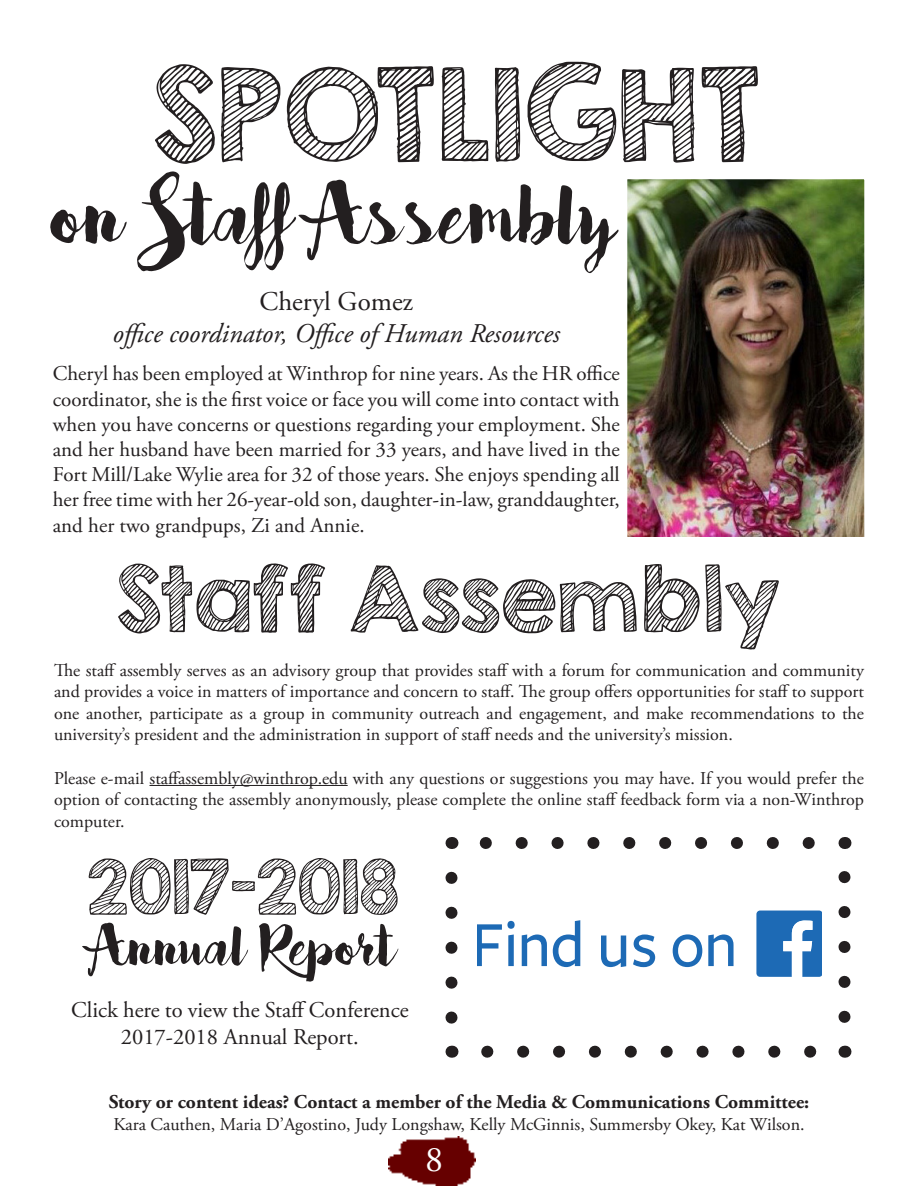
<style>
.page{position:relative;width:918px;height:1188px;background:#fff}
.page>*{position:absolute;margin:0;border:0;box-sizing:border-box;transform-origin:0 0}
.t1{font:115.5px "KG Second Chances Sketch";color:#231f20}
.t2{font:103.5px "Bakery";color:#231f20}
.t3{font:81px "KG Second Chances Sketch";color:#231f20}
.t4{font:69px "Bakery";color:#231f20}
.t5{font:67.5px "KG Second Chances Sketch";color:#231f20}
.t6{font:36px "Adobe Garamond Pro";color:#fff}
.t7{font:italic 27px "Adobe Garamond Pro";color:#231f20}
.t8{font:27px "Adobe Garamond Pro";color:#231f20}
.t9{font:22.5px/27px "Adobe Garamond Pro";color:#231f20;text-align:center}
.t10{font:21px/25.2px "Adobe Garamond Pro";color:#231f20;text-align:justify}
.t11{font:700 19.5px "Adobe Garamond Pro";color:#231f20}
.t12{font:18px/21.6px "Adobe Garamond Pro";color:#231f20;text-align:justify}
</style>
<div class="page">
<hr style="left:150px;top:785px;width:198px;height:1px;background:#231f20">
<img style="left:628px;top:180px;width:235px;height:356px">
<div style="left:624px;top:176px;width:243px;height:364px;border:3px solid #fff"></div>
<svg style="left:446px;top:878px;width:12px;height:146px"></svg>
<svg style="left:487px;top:1046px;width:330px;height:12px"></svg>
<svg style="left:838px;top:871px;width:12px;height:146px"></svg>
<svg style="left:479px;top:837px;width:330px;height:12px"></svg>
<svg style="left:452px;top:1046px;width:1px;height:12px"></svg>
<svg style="left:844px;top:1046px;width:1px;height:12px"></svg>
<svg style="left:844px;top:837px;width:1px;height:12px"></svg>
<svg style="left:452px;top:837px;width:1px;height:12px"></svg>
<svg style="left:479px;top:921px;width:36px;height:45px"></svg>
<svg style="left:522px;top:935px;width:25px;height:31px"></svg>
<svg style="left:553px;top:920px;width:27px;height:47px"></svg>
<svg style="left:601px;top:936px;width:25px;height:31px"></svg>
<svg style="left:633px;top:935px;width:22px;height:32px"></svg>
<svg style="left:673px;top:934px;width:29px;height:33px"></svg>
<svg style="left:708px;top:935px;width:26px;height:31px"></svg>
<svg style="left:756px;top:911px;width:65px;height:66px"></svg>
<img style="left:388px;top:1137px;width:88px;height:48px">
<p class="t1" style="left:154px;top:41px;width:609px">SPOTLIGHT</p>
<p class="t2" style="left:51px;top:148px;width:565px">on Staff Assembly</p>
<p class="t8" style="left:260px;top:285px;width:155px">Cheryl Gomez</p>
<p class="t7" style="left:113px;top:317px;width:449px">office coordinator, Office of Human Resources</p>
<p class="t10" style="left:53px;top:362px;width:569px">Cheryl has been employed at Winthrop for nine years. As the HR office coordinator, she is the first voice or face you will come into contact with when you have concerns or questions regarding your employment. She and her husband have been married for 33 years, and have lived in the Fort Mill/Lake Wylie area for 32 of those years. She enjoys spending all her free time with her 26-year-old son, daughter-in-law, granddaughter, and her two grandpups, Zi and Annie.</p>
<p class="t3" style="left:117px;top:548px;width:665px">Staff Assembly</p>
<p class="t12" style="left:54px;top:660px;width:812px">The staff assembly serves as an advisory group that provides staff with a forum for communication and community and provides a voice in matters of importance and concern to staff. The group offers opportunities for staff to support one another, participate as a group in community outreach and engagement, and make recommendations to the university’s president and the administration in support of staff needs and the university’s mission.</p>
<p class="t12" style="left:54px;top:768px;width:812px">Please e-mail staffassembly@winthrop.edu with any questions or suggestions you may have. If you would prefer the option of contacting the assembly anonymously, please complete the online staff feedback form via a non-Winthrop computer.</p>
<p class="t5" style="left:87px;top:844px;width:313px">2017-2018</p>
<p class="t4" style="left:91px;top:901px;width:305px">Annual Report</p>
<p class="t9" style="left:71px;top:997px;width:339px">Click here to view the Staff Conference<br>2017-2018 Annual Report.</p>
<p class="t11" style="left:109px;top:1091px;width:702px">Story or content ideas? Contact a member of the Media &amp; Communications Committee:</p>
<p class="t12" style="left:113px;top:1114px;width:693px">Kara Cauthen, Maria D’Agostino, Judy Longshaw, Kelly McGinnis, Summersby Okey, Kat Wilson.</p>
<p class="t6" style="left:425px;top:1138px;width:19px">8</p>
</div>
